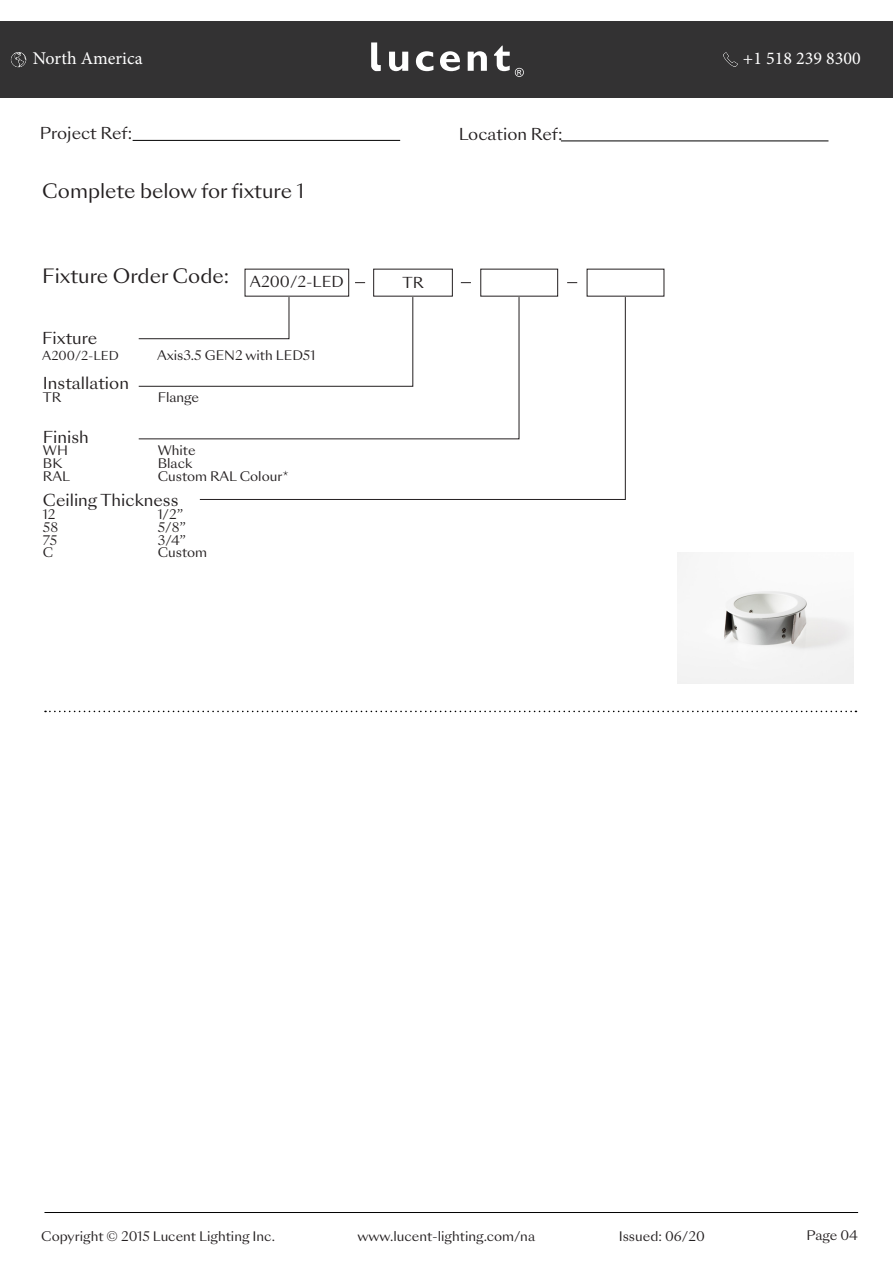
<style>
.page{position:relative;width:893px;height:1263px;background:#fff}
.page>*{position:absolute;margin:0;border:0;box-sizing:border-box;transform-origin:0 0}
.t1{font:19.2px "Sang Bleu Sunrise";color:#231f20}
.t2{font:18px "Minion Pro";color:#fff}
.t3{font:15.9px "Sang Bleu Sunrise";color:#231f20}
.t4{font:14.7px "Sang Bleu Sunrise";color:#231f20}
.t5{font:12.75px "Sang Bleu Sunrise";color:#231f20}
.t6{font:12px "Sang Bleu Sunrise";color:#231f20}
</style>
<div class="page">
<hr style="left:133px;top:140px;width:267px;height:1px;background:#000">
<hr style="left:561px;top:141px;width:267px;height:1px;background:#000">
<hr style="left:44px;top:1212px;width:814px;height:1px;background:#000">
<div style="left:0;top:21px;width:893px;height:77px;background:#333233"></div>
<svg style="left:389px;top:52px;width:19px;height:19px"></svg>
<svg style="left:416px;top:51px;width:17px;height:20px"></svg>
<svg style="left:440px;top:51px;width:20px;height:20px"></svg>
<svg style="left:468px;top:51px;width:19px;height:20px"></svg>
<svg style="left:371px;top:42px;width:10px;height:29px"></svg>
<svg style="left:494px;top:46px;width:30px;height:31px"></svg>
<img style="left:11px;top:52px;width:15px;height:15px">
<img style="left:723px;top:52px;width:15px;height:15px">
<svg style="left:45px;top:711px;width:811px;height:1px"></svg>
<svg style="left:138px;top:338px;width:61px;height:101px"></svg>
<svg style="left:199px;top:297px;width:427px;height:203px"></svg>
<img style="left:677px;top:553px;width:176px;height:130px">
<h2 class="t2" style="left:33px;top:47px;width:111px">North America</h2>
<h2 class="t2" style="left:743px;top:47px;width:119px">+1 518 239 8300</h2>
<p class="t3" style="left:40px;top:122px;width:94px">Project Ref:</p>
<p class="t3" style="left:459px;top:123px;width:105px">Location Ref:</p>
<h1 class="t1" style="left:42px;top:177px;width:263px">Complete below for fixture 1</h1>
<h1 class="t1" style="left:42px;top:262px;width:303px">Fixture Order Code: <sub>A200/2-LED</sub></h1>
<p class="t4" style="left:403px;top:273px;width:23px">TR</p>
<p class="t3" style="left:42px;top:327px;width:57px">Fixture</p>
<p class="t6" style="left:42px;top:347px;width:78px">A200/2-LED</p>
<p class="t5" style="left:157px;top:346px;width:160px">Axis3.5 GEN2 with LED51</p>
<p class="t3" style="left:43px;top:372px;width:88px">Installation</p>
<p class="t5" style="left:43px;top:388px;width:20px">TR</p>
<p class="t5" style="left:158px;top:388px;width:43px">Flange</p>
<p class="t3" style="left:43px;top:426px;width:47px">Finish</p>
<p class="t5" style="left:43px;top:442px;width:27px">WH</p>
<p class="t5" style="left:158px;top:442px;width:39px">White</p>
<p class="t5" style="left:43px;top:455px;width:21px">BK</p>
<p class="t5" style="left:158px;top:455px;width:36px">Black</p>
<p class="t5" style="left:43px;top:467px;width:29px">RAL</p>
<p class="t5" style="left:158px;top:467px;width:133px">Custom RAL Colour*</p>
<p class="t3" style="left:43px;top:489px;width:137px">Ceiling Thickness</p>
<p class="t5" style="left:43px;top:506px;width:14px">12</p>
<p class="t5" style="left:158px;top:506px;width:27px">1/2”</p>
<p class="t5" style="left:43px;top:518px;width:17px">58</p>
<p class="t5" style="left:158px;top:518px;width:30px">5/8”</p>
<p class="t5" style="left:43px;top:531px;width:16px">75</p>
<p class="t5" style="left:158px;top:531px;width:30px">3/4”</p>
<p class="t5" style="left:43px;top:544px;width:12px">C</p>
<p class="t5" style="left:158px;top:544px;width:51px">Custom</p>
<p class="t5" style="left:41px;top:1227px;width:235px">Copyright © 2015 Lucent Lighting Inc.</p>
<p class="t5" style="left:357px;top:1227px;width:179px">www.lucent-lighting.com/na</p>
<p class="t5" style="left:619px;top:1227px;width:88px">Issued: 06/20</p>
<p class="t5" style="left:807px;top:1227px;width:53px">Page 04</p>
</div>
